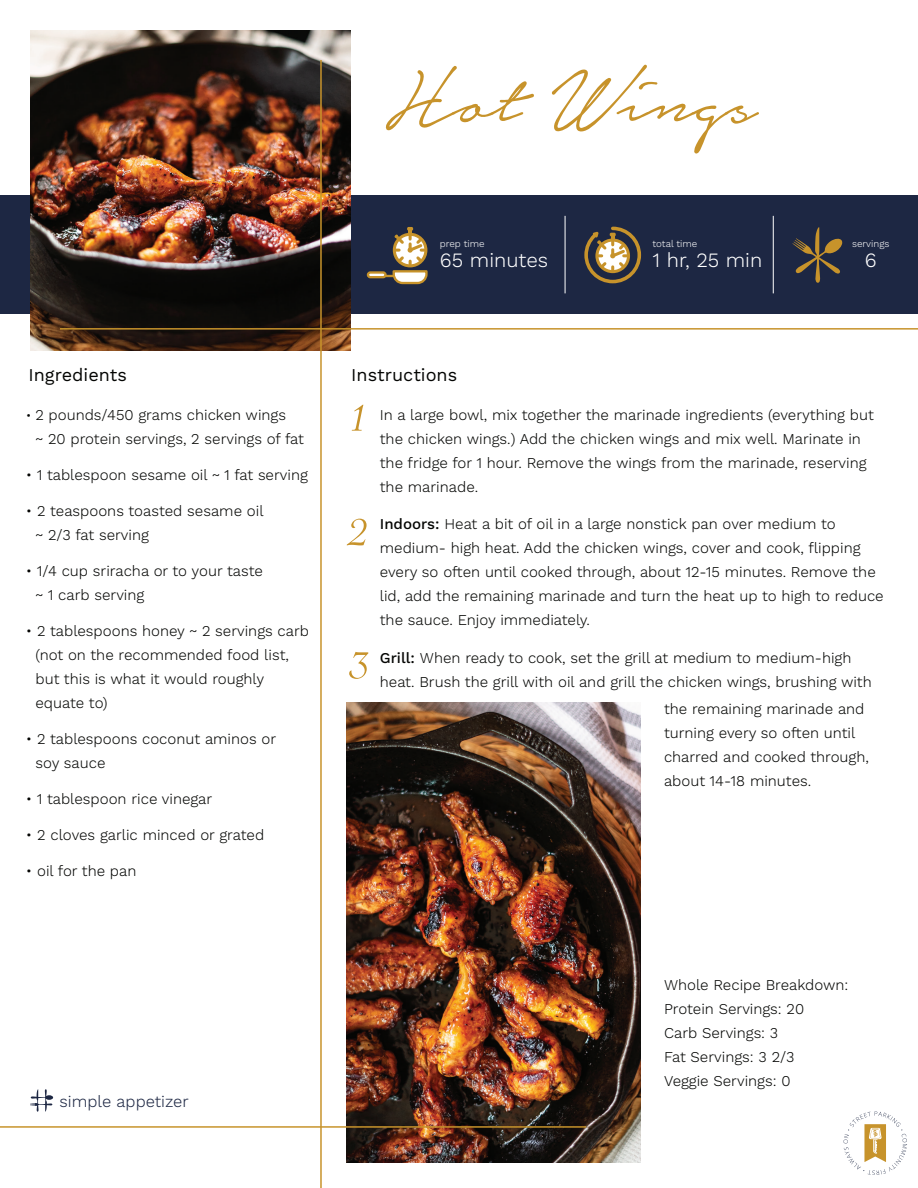
<style>
.page{position:relative;width:918px;height:1188px;background:#fff}
.page>*{position:absolute;margin:0;border:0;box-sizing:border-box;transform-origin:0 0}
.t1{font:99.9px "Notera";color:#c7932b}
.t2{font:65.7px/114.4px "Savoye Let Plain";color:#c7932b}
.t3{font:300 20.25px "Work Sans";color:#fff}
.t4{font:18px "Work Sans";color:#040503}
.t5{font:300 16.35px "Work Sans";color:#1d2743}
.t6{font:300 15px/24px "Work Sans";color:#040503}
.t7{font:300 9.75px "Work Sans";color:#fff}
.s1{font-weight:500}
.s2{font-size:13.5px}
</style>
<div class="page">
<svg style="left:843px;top:1111px;width:64px;height:64px"></svg>
<div style="left:0;top:195px;width:918px;height:119px;background:#1d2743"></div>
<svg style="left:384px;top:227px;width:44px;height:58px"></svg>
<div style="left:368px;top:272px;width:17px;height:5px;background:#fff;border-radius:2px"></div>
<div style="left:367px;top:271px;width:20px;height:7px;border:2px solid #c7932b;border-radius:2px"></div>
<svg style="left:792px;top:227px;width:51px;height:56px"></svg>
<svg style="left:584px;top:226px;width:58px;height:58px"></svg>
<hr style="left:565px;top:216px;width:1px;height:77px;background:#fff">
<hr style="left:773px;top:216px;width:1px;height:77px;background:#fff">
<img style="left:346px;top:703px;width:294px;height:460px">
<img style="left:30px;top:30px;width:321px;height:321px">
<hr style="left:320px;top:60px;width:2px;height:1128px;background:#c7932b">
<hr style="left:60px;top:328px;width:858px;height:2px;background:#c7932b">
<hr style="left:0;top:1126px;width:586px;height:2px;background:#c7932b">
<svg style="left:30px;top:1089px;width:23px;height:23px"></svg>
<h1 class="t1" style="left:385px;top:50px;width:374px">Hot Wings</h1>
<p class="t7" style="left:652px;top:238px;width:46px">total time</p>
<p class="t7" style="left:440px;top:238px;width:46px">prep time</p>
<h3 class="t3" style="left:440px;top:248px;width:110px">65 minutes</h3>
<h3 class="t3" style="left:653px;top:248px;width:111px">1 hr, 25 min</h3>
<p class="t7" style="left:852px;top:238px;width:39px">servings</p>
<h3 class="t3" style="left:865px;top:248px;width:13px">6</h3>
<p class="t4" style="left:28px;top:365px;width:100px">Ingredients</p>
<p class="t4" style="left:351px;top:365px;width:107px">Instructions</p>
<h2 class="t2" style="left:350px;top:354px;width:21px">1<br>2</h2>
<p class="t6" style="left:380px;top:403px;width:496px">In a large bowl, mix together the marinade ingredients (everything but the chicken wings.) Add the chicken wings and mix well. Marinate in the fridge for 1 hour. Remove the wings from the marinade, reserving the marinade.</p>
<p class="t6" style="left:380px;top:513px;width:505px"><span class="s1">Indoors:</span> Heat a bit of oil in a large nonstick pan over medium to medium- high heat. Add the chicken wings, cover and cook, flipping every so often until cooked through, about 12-15 minutes. Remove the lid, add the remaining marinade and turn the heat up to high to reduce the sauce. Enjoy immediately.</p>
<p class="t6" style="left:380px;top:646px;width:493px"><span class="s1">Grill:</span> When ready to cook, set the grill at medium to medium-high heat. Brush the grill with oil and grill the chicken wings, brushing with</p>
<p class="t6" style="left:36px;top:403px;width:270px;text-indent:-10px"><span class="s2">•</span> 2 pounds/450 grams chicken wings<br>~ 20 protein servings, 2 servings of fat</p>
<p class="t6" style="left:26px;top:463px;width:283px">• 1 tablespoon sesame oil ~ 1 fat serving</p>
<p class="t6" style="left:36px;top:499px;width:230px;text-indent:-10px">• 2 teaspoons toasted sesame oil ~ 2/3 fat serving</p>
<p class="t6" style="left:36px;top:559px;width:229px;text-indent:-10px">• 1/4 cup sriracha or to your taste ~ 1 carb serving</p>
<p class="t6" style="left:36px;top:619px;width:275px;text-indent:-10px">• 2 tablespoons honey ~ 2 servings carb (not on the recommended food list, but this is what it would roughly equate to)</p>
<p class="t6" style="left:36px;top:727px;width:242px;text-indent:-10px">• 2 tablespoons coconut aminos or soy sauce</p>
<p class="t6" style="left:26px;top:787px;width:188px">• 1 tablespoon rice vinegar</p>
<p class="t6" style="left:26px;top:823px;width:240px">• 2 cloves garlic minced or grated</p>
<p class="t6" style="left:26px;top:859px;width:112px">• oil for the pan</p>
<h2 class="t2" style="left:351px;top:602px;width:22px">3</h2>
<p class="t6" style="left:664px;top:697px;width:206px">the remaining marinade and turning every so often until charred and cooked through, about 14-18 minutes.</p>
<p class="t5" style="left:60px;top:1091px;width:131px">simple appetizer</p>
<p class="t6" style="left:664px;top:974px;width:186px">Whole Recipe Breakdown:<br>Protein Servings: 20<br>Carb Servings: 3<br>Fat Servings: 3 2/3<br>Veggie Servings: 0</p>
</div>
